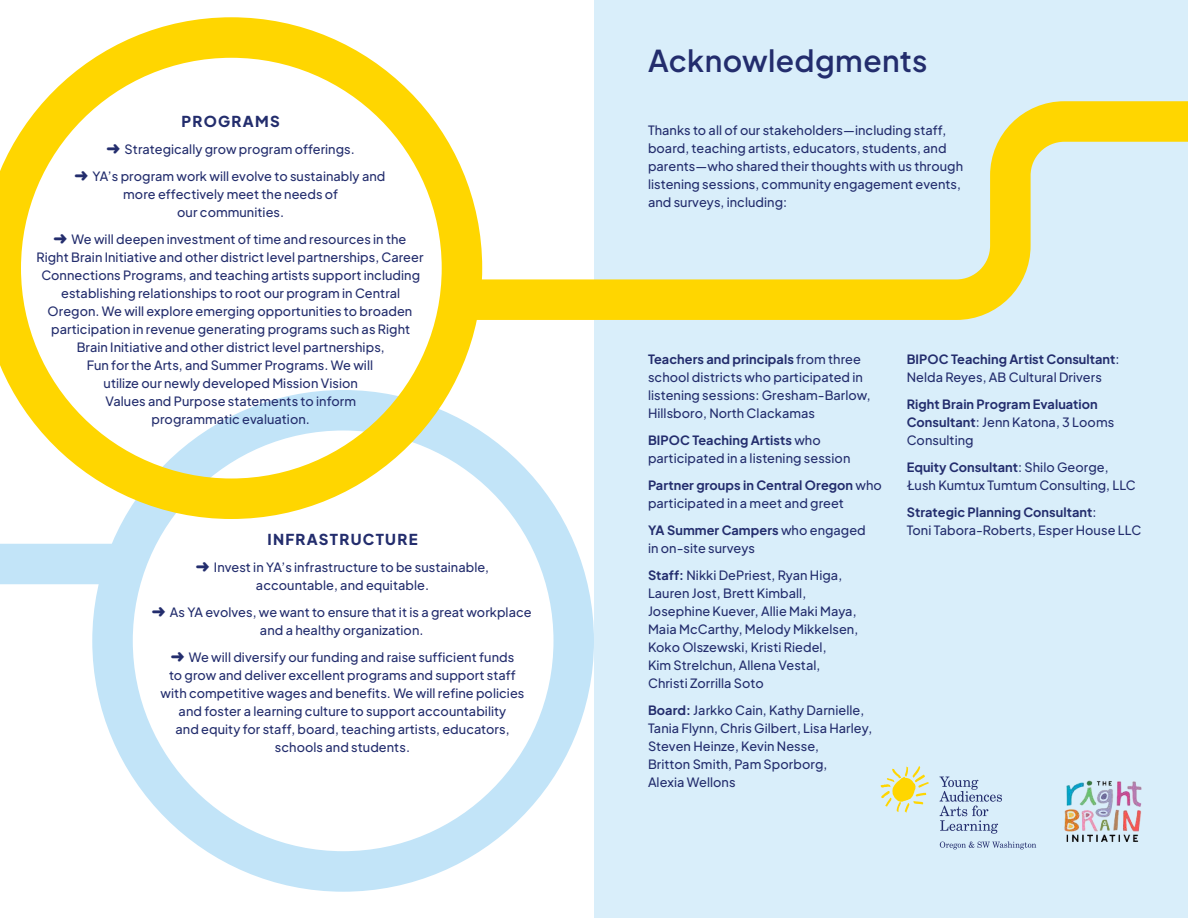
<style>
.page{position:relative;width:1188px;height:918px;background:#fff}
.page>*{position:absolute;margin:0;border:0;box-sizing:border-box;transform-origin:0 0}
.t1{font:600 30px "Plus Jakarta Sans";letter-spacing:.01em;color:#232d6d}
.t2{font:15px "Plus Jakarta Sans";letter-spacing:.085em;color:#232d6d}
.t3{font:12.75px/18px "Plus Jakarta Sans";letter-spacing:.005em;color:#232d6d}
</style>
<div class="page">
<div style="left:594px;top:0;width:594px;height:918px;background:#d9eefa"></div>
<div style="left:0;top:544px;width:122px;height:40px;background:#c2e4f8"></div>
<svg style="left:482px;top:101px;width:706px;height:219px"></svg>
<div style="left:92px;top:390px;width:502px;height:502px;border:41px solid #c2e4f8;border-radius:50%"></div>
<svg style="left:0;top:17px;width:482px;height:502px"></svg>
<svg style="left:881px;top:766px;width:48px;height:47px"></svg>
<svg style="left:939px;top:777px;width:63px;height:57px"></svg>
<svg style="left:940px;top:842px;width:96px;height:7px"></svg>
<img style="left:1064px;top:780px;width:78px;height:62px">
<p class="t2" style="left:182px;top:110px;width:100px">PROGRAMS</p>
<p class="t3" style="left:75px;top:135px;width:312px;line-height:27px;text-align:center">➜ Strategically grow program offerings.<br>➜ YA’s program work will evolve to sustainably and</p>
<p class="t3" style="left:123px;top:184px;width:216px;text-align:center">more effectively meet the needs of our communities.</p>
<p class="t3" style="left:36px;top:229px;width:389px;text-align:center">➜ We will deepen investment of time and resources in the Right Brain Initiative and other district level partnerships, Career Connections Programs, and teaching artists support including establishing relationships to root our program in Central Oregon. We will explore emerging opportunities to broaden participation in revenue generating programs such as Right Brain Initiative and other district level partnerships,<br>Fun for the Arts, and Summer Programs. We will<br>utilize our newly developed Mission Vision<br>Values and Purpose statements to inform<br>programmatic evaluation.</p>
<p class="t2" style="left:267px;top:527px;width:152px">INFRASTRUCTURE</p>
<p class="t3" style="left:196px;top:557px;width:295px;text-align:center">➜ Invest in YA’s infrastructure to be sustainable, accountable, and equitable.</p>
<p class="t3" style="left:152px;top:602px;width:381px;text-align:center">➜ As YA evolves, we want to ensure that it is a great workplace and a healthy organization.</p>
<p class="t3" style="left:161px;top:647px;width:365px;text-align:center">➜ We will diversify our funding and raise sufficient funds<br>to grow and deliver excellent programs and support staff with competitive wages and benefits. We will refine policies and foster a learning culture to support accountability<br>and equity for staff, board, teaching artists, educators, schools and students.</p>
<h1 class="t1" style="left:648px;top:49px;width:281px">Acknowledgments</h1>
<p class="t3" style="left:648px;top:120px;width:317px">Thanks to all of our stakeholders—including staff, board, teaching artists, educators, students, and parents—who shared their thoughts with us through listening sessions, community engagement events, and surveys, including:</p>
<p class="t3" style="left:648px;top:352px;width:224px">Teachers and principals from three school districts who participated in listening sessions: Gresham-Barlow, Hillsboro, North Clackamas</p>
<p class="t3" style="left:648px;top:433px;width:204px">BIPOC Teaching Artists who participated in a listening session</p>
<p class="t3" style="left:648px;top:478px;width:235px">Partner groups in Central Oregon who participated in a meet and greet</p>
<p class="t3" style="left:648px;top:523px;width:219px">YA Summer Campers who engaged in on-site surveys</p>
<p class="t3" style="left:648px;top:568px;width:212px">Staff: Nikki DePriest, Ryan Higa,<br>Lauren Jost, Brett Kimball,<br>Josephine Kuever, Allie Maki Maya,<br>Maia McCarthy, Melody Mikkelsen,<br>Koko Olszewski, Kristi Riedel,<br>Kim Strelchun, Allena Vestal,<br>Christi Zorrilla Soto</p>
<p class="t3" style="left:648px;top:703px;width:226px">Board: Jarkko Cain, Kathy Darnielle,<br>Tania Flynn, Chris Gilbert, Lisa Harley,<br>Steven Heinze, Kevin Nesse,<br>Britton Smith, Pam Sporborg,<br>Alexia Wellons</p>
<p class="t3" style="left:907px;top:352px;width:214px">BIPOC Teaching Artist Consultant:<br>Nelda Reyes, AB Cultural Drivers</p>
<p class="t3" style="left:907px;top:397px;width:209px">Right Brain Program Evaluation<br>Consultant: Jenn Katona, 3 Looms<br>Consulting</p>
<p class="t3" style="left:907px;top:460px;width:231px">Equity Consultant: Shilo George,<br>Łush Kumtux Tumtum Consulting, LLC</p>
<p class="t3" style="left:907px;top:505px;width:236px">Strategic Planning Consultant:<br>Toni Tabora-Roberts, Esper House LLC</p>
</div>
